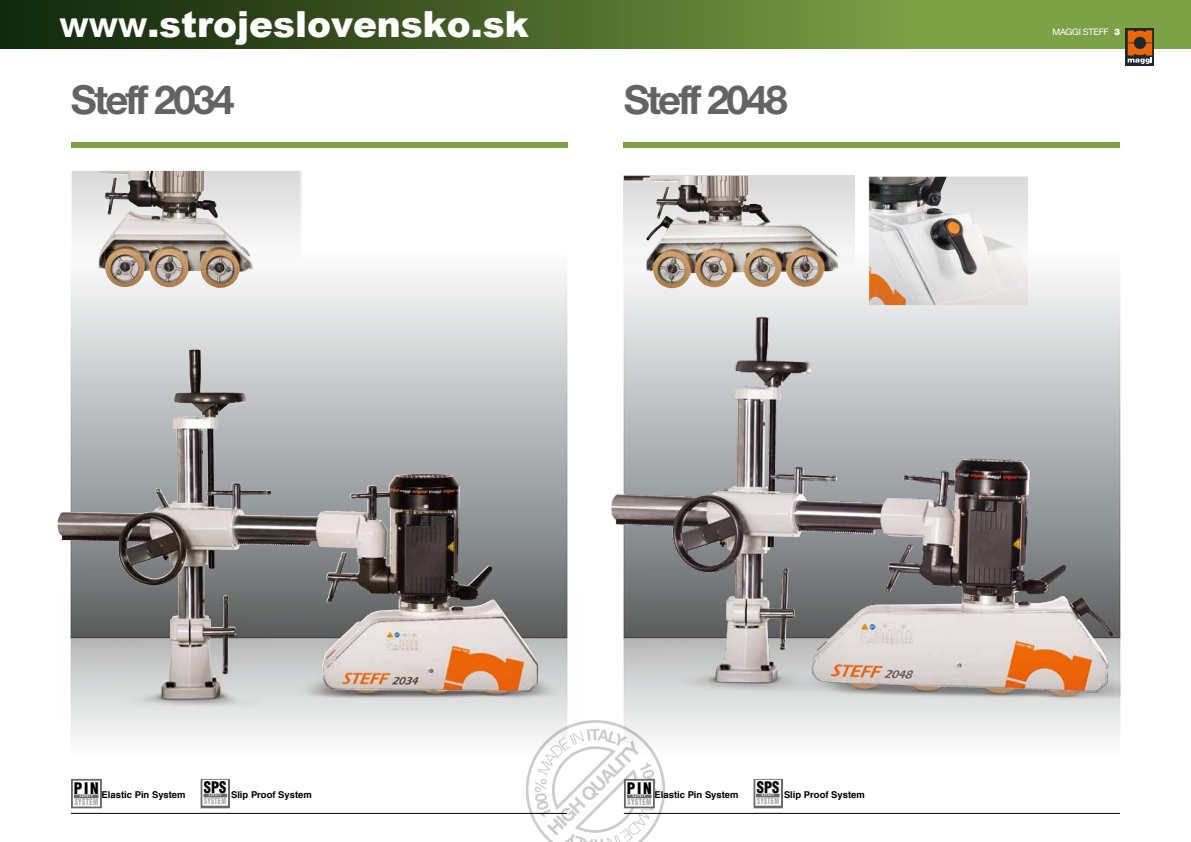
<style>
.page{position:relative;width:1191px;height:842px;background:#fff}
.page>*{position:absolute;margin:0;border:0;box-sizing:border-box;transform-origin:0 0}
.t1{font:700 40px "Helvetica Neue LT Std";letter-spacing:-.07em;color:#646363}
.t2{font:900 36px "Arial";color:#fff}
.t3{font:900 condensed 15.6px "Helvetica";letter-spacing:.055em;color:#000;scale:.93 1}
.t4{font:900 condensed 15.6px "Helvetica";letter-spacing:.055em;color:#000}
.t5{font:700 9.4px "Helvetica";color:#000}
.t6{font:9px "Helvetica Neue LT Std";letter-spacing:-.03em;color:#fff}
.t7{font:900 condensed 8.7px "Helvetica";letter-spacing:.06em;color:#a5a5a4;scale:.7 1}
.t8{font:900 condensed 8.7px "Helvetica";letter-spacing:.06em;color:#a5a5a4;scale:.74 1}
.t9{font:900 condensed 2.6px "Helvetica";letter-spacing:.34em;color:#fff}
.t10{font:900 condensed 2.6px "Helvetica";letter-spacing:.34em;color:#fff;scale:1.05 1}
.s1{font-family:"Helvetica Neue LT Std";font-weight:700}
.s2{font-weight:900}
</style>
<div class="page">
<svg style="left:73px;top:170px;width:492px;height:425px"></svg>
<svg style="left:626px;top:175px;width:492px;height:131px"></svg>
<svg style="left:73px;top:718px;width:492px;height:67px"></svg>
<img style="left:870px;top:178px;width:156px;height:126px">
<div style="left:868px;top:176px;width:160px;height:130px;border:1px solid #fff"></div>
<div style="left:624px;top:176px;width:230px;height:137px;background:#ebecec"></div>
<img style="left:624px;top:176px;width:214px;height:113px">
<svg style="left:73px;top:172px;width:226px;height:128px"></svg>
<img style="left:98px;top:172px;width:155px;height:118px">
<div style="left:71px;top:170px;width:230px;height:132px;border:1px solid #fff"></div>
<div style="left:71px;top:142px;width:496px;height:5px;background:#7da147"></div>
<div style="left:624px;top:142px;width:496px;height:5px;background:#7da147"></div>
<svg style="left:526px;top:720px;width:139px;height:122px"></svg>
<img style="left:70px;top:595px;width:498px;height:123px">
<img style="left:57px;top:349px;width:302px;height:349px">
<img style="left:611px;top:306px;width:509px;height:440px">
<div style="left:201px;top:779px;width:28px;height:29px;background:#cfcfcf"></div>
<div style="left:201px;top:779px;width:28px;height:29px;border:1px solid #696968"></div>
<div style="left:203px;top:780px;width:24px;height:25px;background:#fff"></div>
<div style="left:204px;top:794px;width:22px;height:3px;border:1px solid #696968"></div>
<div style="left:71px;top:779px;width:30px;height:29px;border:1px solid #696968"></div>
<div style="left:73px;top:781px;width:26px;height:25px;background:#fff"></div>
<div style="left:75px;top:795px;width:23px;height:3px;border:1px solid #696968"></div>
<div style="left:754px;top:779px;width:28px;height:29px;background:#cfcfcf"></div>
<div style="left:754px;top:779px;width:28px;height:29px;border:1px solid #696968"></div>
<div style="left:756px;top:780px;width:24px;height:25px;background:#fff"></div>
<div style="left:757px;top:794px;width:22px;height:3px;border:1px solid #696968"></div>
<div style="left:624px;top:779px;width:30px;height:29px;border:1px solid #696968"></div>
<div style="left:626px;top:781px;width:26px;height:25px;background:#fff"></div>
<div style="left:627px;top:795px;width:24px;height:3px;border:1px solid #696968"></div>
<svg style="left:0;top:0;width:1191px;height:48px;background:#506d2d"></svg>
<svg style="left:1125px;top:28px;width:29px;height:38px"></svg>
<svg style="left:1127px;top:30px;width:25px;height:34px"></svg>
<hr style="left:624px;top:813px;width:496px;height:1px;background:#000">
<hr style="left:71px;top:813px;width:496px;height:1px;background:#000">
<h2 class="t2" style="left:59px;top:7px;width:471px"><span class="s1">www</span>.strojeslovensko.sk</h2>
<h1 class="t1" style="left:71px;top:75px;width:165px">Steff 2034</h1>
<h1 class="t1" style="left:624px;top:75px;width:165px">Steff 2048</h1>
<p class="t6" style="left:1052px;top:26px;width:69px">MAGGI steff <span class="s2">3</span></p>
<h3 class="t4" style="left:74px;top:779px;width:26px">PIN</h3>
<p class="t10" style="left:80px;top:795px;width:14px">SAFETY</p>
<p class="t5" style="left:102px;top:787px;width:85px">Elastic Pin System</p>
<p class="t8" style="left:75px;top:796px;width:33px">SYSTEM</p>
<h3 class="t3" style="left:204px;top:778px;width:26px">SPS</h3>
<p class="t9" style="left:209px;top:794px;width:14px">SAFETY</p>
<p class="t5" style="left:231px;top:787px;width:82px">Slip Proof System</p>
<p class="t7" style="left:204px;top:795px;width:33px">SYSTEM</p>
<h3 class="t4" style="left:627px;top:779px;width:26px">PIN</h3>
<p class="t10" style="left:632px;top:795px;width:14px">SAFETY</p>
<p class="t5" style="left:654px;top:787px;width:85px">Elastic Pin System</p>
<p class="t8" style="left:627px;top:796px;width:33px">SYSTEM</p>
<h3 class="t3" style="left:757px;top:778px;width:26px">SPS</h3>
<p class="t9" style="left:762px;top:794px;width:14px">SAFETY</p>
<p class="t5" style="left:784px;top:787px;width:82px">Slip Proof System</p>
<p class="t7" style="left:757px;top:795px;width:33px">SYSTEM</p>
</div>
